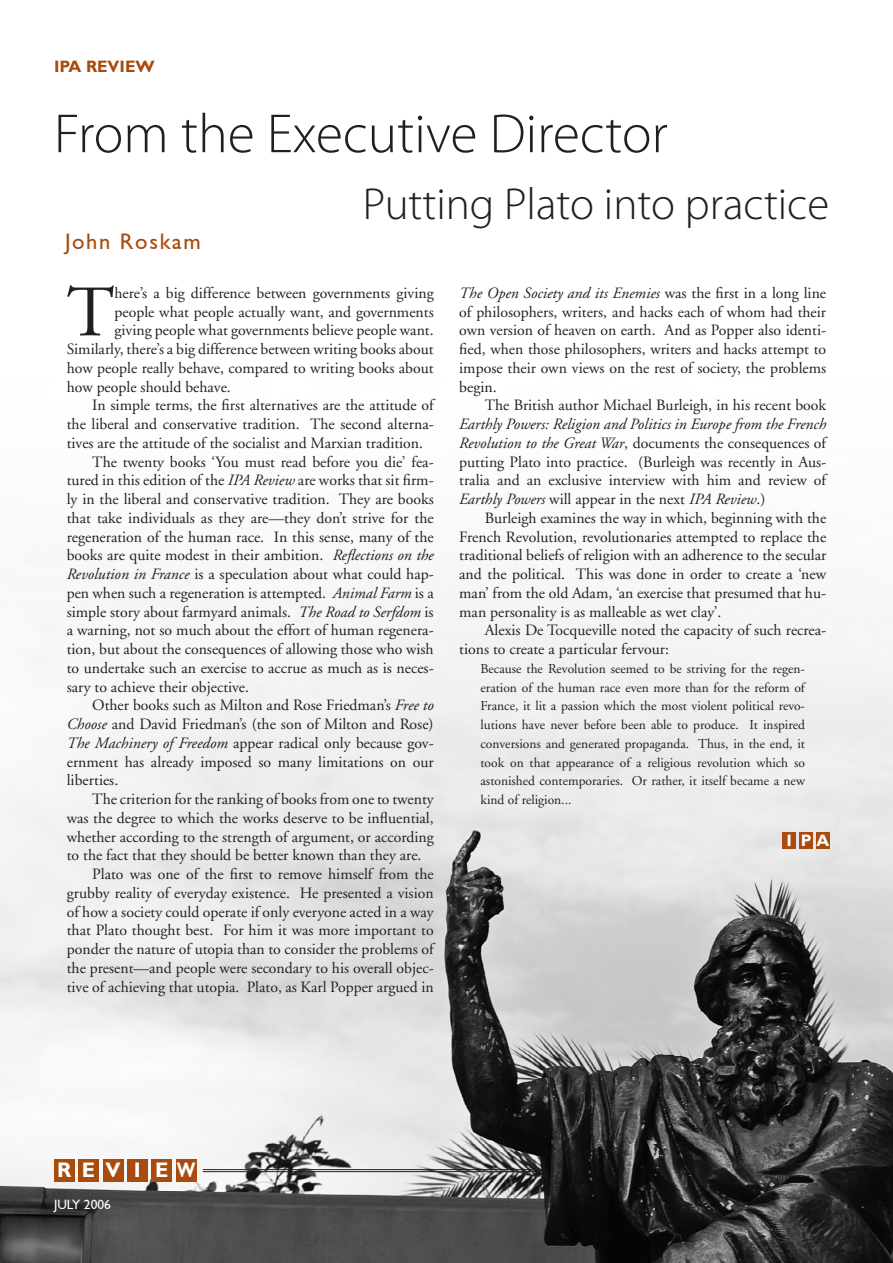
<style>
.page{position:relative;width:893px;height:1263px;background:#fff}
.page>*{position:absolute;margin:0;border:0;box-sizing:border-box;transform-origin:0 0}
.Default{font:72.3px "Adobe Garamond";color:#231f20}
.t1{font:300 55.5px "Myriad Pro";color:#231f20}
.t2{font:300 45px "Myriad Pro";color:#231f20}
.t3{font:22.5px "Gill Sans";letter-spacing:.075em;color:#a84b0d}
.t4{font:700 21px "Gill Sans";color:#fff}
.t5{font:700 16.5px "Gill Sans";color:#a84b0d}
.t6{font:700 16.5px "Gill Sans";color:#fff}
.Default-2{font:15.75px/18.8px "Adobe Garamond";color:#231f20;text-align:justify}
.t7{font:13.5px/18.8px "Adobe Garamond";color:#231f20;text-align:justify}
.t8{font:13.5px "Gill Sans";color:#fff}
.s1{font-style:italic}
</style>
<div class="page">
<img style="left:0;top:592px;width:893px;height:671px">
<div style="left:782px;top:832px;width:14px;height:16px;background:#a84b0d"></div>
<div style="left:799px;top:832px;width:14px;height:16px;background:#a84b0d"></div>
<div style="left:816px;top:832px;width:14px;height:16px;background:#a84b0d"></div>
<hr style="left:203px;top:1169px;width:338px;height:1px;background:#231f20">
<hr style="left:203px;top:1171px;width:338px;height:1px;background:#231f20">
<div style="left:54px;top:1159px;width:21px;height:23px;background:#a84b0d"></div>
<div style="left:78px;top:1159px;width:21px;height:23px;background:#a84b0d"></div>
<div style="left:103px;top:1159px;width:20px;height:23px;background:#a84b0d"></div>
<div style="left:127px;top:1159px;width:21px;height:23px;background:#a84b0d"></div>
<div style="left:152px;top:1159px;width:20px;height:23px;background:#a84b0d"></div>
<div style="left:176px;top:1159px;width:20px;height:23px;background:#a84b0d"></div>
<p class="t5" style="left:54px;top:57px;width:102px">IPA REVIEW</p>
<p class="t1" style="left:54px;top:103px;width:615px">From the Executive Director</p>
<p class="t3" style="left:65px;top:229px;width:137px">John Roskam</p>
<p class="t2" style="left:363px;top:180px;width:468px">Putting Plato into practice</p>
<p class="Default" style="left:67px;top:274px;width:49px">T</p>
<p class="Default-2" style="left:114px;top:284px;width:321px">here’s a big difference between governments giving</p>
<p class="Default-2" style="left:114px;top:303px;width:321px">people what people actually want, and governments</p>
<p class="Default-2" style="left:114px;top:321px;width:321px">giving people what governments believe people want.</p>
<p class="Default-2" style="left:67px;top:340px;width:368px">Similarly, there’s a big difference between writing books about</p>
<p class="Default-2" style="left:67px;top:359px;width:368px">how people really behave, compared to writing books about</p>
<p class="Default-2" style="left:67px;top:378px;width:166px">how people should behave.</p>
<p class="Default-2" style="left:67px;top:396px;width:368px;text-indent:26px">In simple terms, the first alternatives are the attitude of the liberal and conservative tradition. The second alterna&shy;tives are the attitude of the socialist and Marxian tradition.</p>
<p class="Default-2" style="left:67px;top:453px;width:369px;text-indent:26px">The twenty books ‘You must read before you die’ fea&shy;tured in this edition of the <span class="s1">IPA Review</span> are works that sit firm&shy;ly in the liberal and conservative tradition. They are books that take individuals as they are—they don’t strive for the regeneration of the human race. In this sense, many of the books are quite modest in their ambition. <span class="s1">Reflections on the Revolution in France</span> is a speculation about what could hap&shy;pen when such a regeneration is attempted. <span class="s1">Animal Farm</span> is a simple story about farmyard animals. <span class="s1">The Road to Serfdom</span> is a warning, not so much about the effort of human regenera&shy;tion, but about the consequences of allowing those who wish to undertake such an exercise to accrue as much as is neces&shy;sary to achieve their objective.</p>
<p class="Default-2" style="left:67px;top:696px;width:368px;text-indent:26px">Other books such as Milton and Rose Friedman’s <span class="s1">Free to Choose</span> and David Friedman’s (the son of Milton and Rose)<br><span class="s1">The Machinery of Freedom</span> appear radical only because gov&shy;ernment has already imposed so many limitations on our liberties.</p>
<p class="Default-2" style="left:67px;top:790px;width:369px;text-indent:26px">The criterion for the ranking of books from one to twenty was the degree to which the works deserve to be influential, whether according to the strength of argument, or according to the fact that they should be better known than they are.</p>
<p class="Default-2" style="left:67px;top:865px;width:368px;text-indent:26px">Plato was one of the first to remove himself from the grubby reality of everyday existence. He presented a vision of how a society could operate if only everyone acted in a way that Plato thought best. For him it was more important to ponder the nature of utopia than to consider the problems of the present—and people were secondary to his overall objec&shy;tive of achieving that utopia. Plato, as Karl Popper argued in</p>
<p class="Default-2" style="left:459px;top:284px;width:368px"><span class="s1">The Open Society and its Enemies</span> was the first in a long line of philosophers, writers, and hacks each of whom had their own version of heaven on earth. And as Popper also identi&shy;fied, when those philosophers, writers and hacks attempt to impose their own views on the rest of society, the problems begin.</p>
<p class="Default-2" style="left:459px;top:396px;width:368px;text-indent:26px">The British author Michael Burleigh, in his recent book <span class="s1">Earthly Powers: Religion and Politics in Europe from the French Revolution to the Great War</span>, documents the consequences of putting Plato into practice. (Burleigh was recently in Aus&shy;tralia and an exclusive interview with him and review of <span class="s1">Earthly Powers</span> will appear in the next <span class="s1">IPA Review</span>.)</p>
<p class="Default-2" style="left:459px;top:509px;width:368px;text-indent:26px">Burleigh examines the way in which, beginning with the French Revolution, revolutionaries attempted to replace the traditional beliefs of religion with an adherence to the secular and the political. This was done in order to create a ‘new man’ from the old Adam, ‘an exercise that presumed that hu&shy;man personality is as malleable as wet clay’.</p>
<p class="Default-2" style="left:459px;top:621px;width:368px;text-indent:26px">Alexis De Tocqueville noted the capacity of such recrea&shy;tions to create a particular fervour:</p>
<p class="t7" style="left:480px;top:659px;width:326px">Because the Revolution seemed to be striving for the regen&shy;eration of the human race even more than for the reform of France, it lit a passion which the most violent political revo&shy;lutions have never before been able to produce. It inspired conversions and generated propaganda. Thus, in the end, it took on that appearance of a religious revolution which so astonished contemporaries. Or rather, it itself became a new kind of religion...</p>
<p class="t6" style="left:787px;top:831px;width:7px">I</p>
<p class="t6" style="left:801px;top:831px;width:30px">P A</p>
<p class="t4" style="left:57px;top:1158px;width:16px">R</p>
<p class="t4" style="left:82px;top:1158px;width:15px">E</p>
<p class="t4" style="left:105px;top:1158px;width:17px">V</p>
<p class="t4" style="left:134px;top:1158px;width:8px">I</p>
<p class="t4" style="left:155px;top:1158px;width:42px">E W</p>
<p class="t8" style="left:54px;top:1196px;width:58px">JULY 2006</p>
</div>
